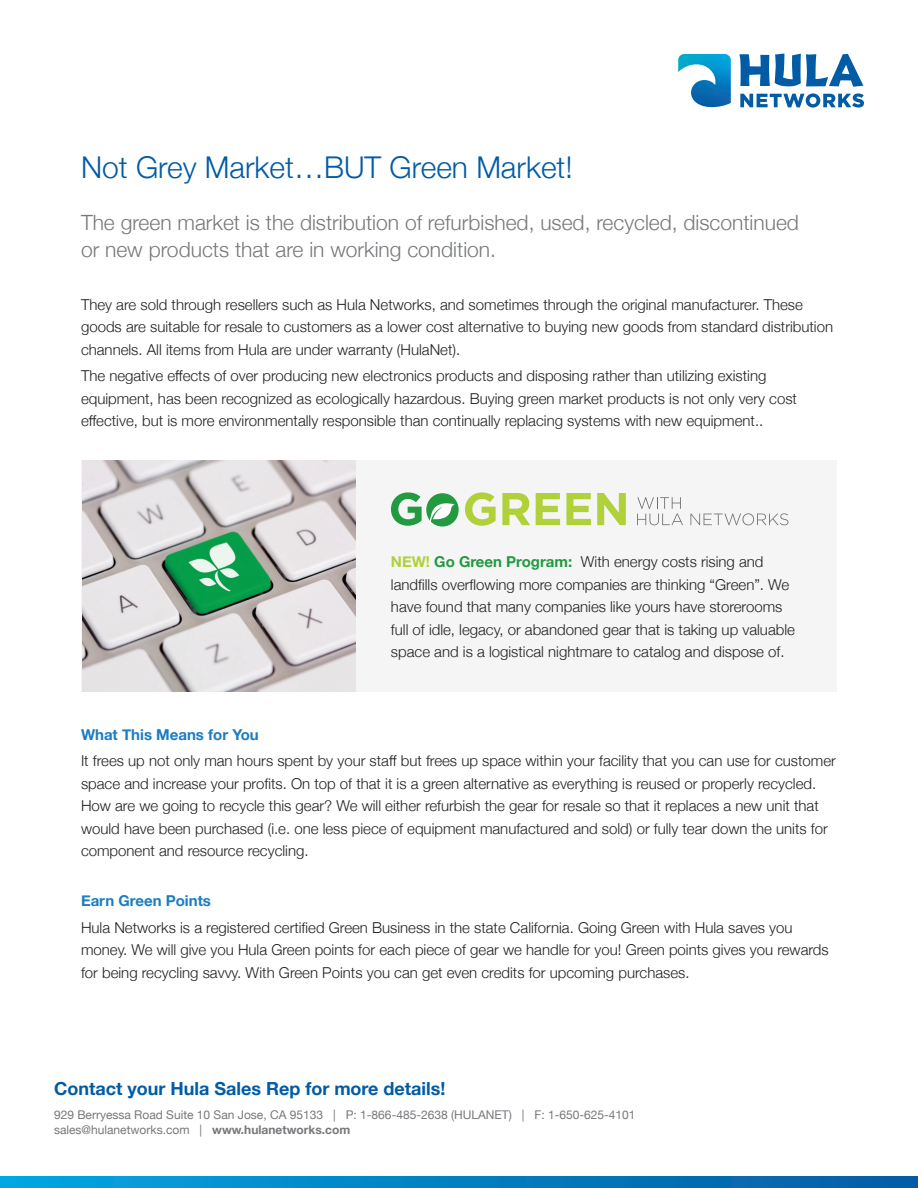
<style>
.page{position:relative;width:918px;height:1188px;background:#fff}
.page>*{position:absolute;margin:0;border:0;box-sizing:border-box;transform-origin:0 0}
.t1{font:300 30px "Helvetica Neue";color:#015ba5}
.t2{font:300 21px/27px "Helvetica Neue";color:#76787b}
.t3{font:700 18px "Helvetica Neue";color:#015ba5}
.t4{font:300 15px/22.5px "Helvetica Neue";color:#231f20}
.t5{font:700 15px "Helvetica Neue";color:#1b7dc2}
.t6{font:12px/15px "Helvetica Neue";color:#76787b}
.s1{font-weight:700;color:#b0d13a}
.s2{font-weight:700;color:#219a40}
.s3{font-weight:700}
</style>
<div class="page">
<div style="left:81px;top:460px;width:756px;height:231px;background:#f5f5f6"></div>
<svg style="left:465px;top:492px;width:31px;height:34px"></svg>
<svg style="left:502px;top:493px;width:28px;height:32px"></svg>
<svg style="left:536px;top:493px;width:24px;height:32px"></svg>
<svg style="left:566px;top:493px;width:25px;height:32px"></svg>
<svg style="left:597px;top:493px;width:29px;height:32px"></svg>
<svg style="left:637px;top:497px;width:46px;height:28px"></svg>
<svg style="left:690px;top:513px;width:98px;height:12px"></svg>
<svg style="left:391px;top:492px;width:68px;height:34px"></svg>
<img style="left:82px;top:460px;width:273px;height:231px">
<svg style="left:740px;top:93px;width:124px;height:15px"></svg>
<svg style="left:739px;top:54px;width:124px;height:33px"></svg>
<img style="left:678px;top:54px;width:37px;height:31px">
<svg style="left:0;top:1176px;width:918px;height:12px"></svg>
<p class="t1" style="left:81px;top:143px;width:493px">Not Grey Market…BUT Green Market!</p>
<p class="t2" style="left:81px;top:207px;width:720px">The green market is the distribution of refurbished, used, recycled, discontinued or new products that are in working condition.</p>
<p class="t4" style="left:81px;top:292px;width:754px">They are sold through resellers such as Hula Networks, and sometimes through the original manufacturer. These goods are suitable for resale to customers as a lower cost alternative to buying new goods from standard distribution channels. All items from Hula are under warranty (HulaNet).</p>
<p class="t4" style="left:81px;top:364px;width:718px">The negative effects of over producing new electronics products and disposing rather than utilizing existing equipment, has been recognized as ecologically hazardous. Buying green market products is not only very cost effective, but is more environmentally responsible than continually replacing systems with new equipment..</p>
<p class="t4" style="left:391px;top:550px;width:406px"><span class="s1">NEW!</span> <span class="s2">Go Green Program:</span> With energy costs rising and landfills overflowing more companies are thinking “Green”. We have found that many companies like yours have storerooms full of idle, legacy, or abandoned gear that is taking up valuable space and is a logistical nightmare to catalog and dispose of.</p>
<p class="t5" style="left:81px;top:723px;width:179px">What This Means for You</p>
<p class="t4" style="left:81px;top:749px;width:756px">It frees up not only man hours spent by your staff but frees up space within your facility that you can use for customer space and increase your profits. On top of that it is a green alternative as everything is reused or properly recycled.<br>How are we going to recycle this gear? We will either refurbish the gear for resale so that it replaces a new unit that would have been purchased (i.e. one less piece of equipment manufactured and sold) or fully tear down the units for component and resource recycling.</p>
<p class="t5" style="left:81px;top:889px;width:132px">Earn Green Points</p>
<p class="t4" style="left:81px;top:915px;width:749px">Hula Networks is a registered certified Green Business in the state California. Going Green with Hula saves you money. We will give you Hula Green points for each piece of gear we handle for you! Green points gives you rewards for being recycling savvy. With Green Points you can get even credits for upcoming purchases.</p>
<p class="t3" style="left:54px;top:1074px;width:393px">Contact your Hula Sales Rep for more details!</p>
<p class="t6" style="left:54px;top:1108px;width:583px">929 Berryessa Road Suite 10 San Jose, CA 95133 | P: 1-866-485-2638 (HULANET) | F: 1-650-625-4101 sales@hulanetworks.com | <span class="s3">www.hulanetworks.com</span></p>
</div>
